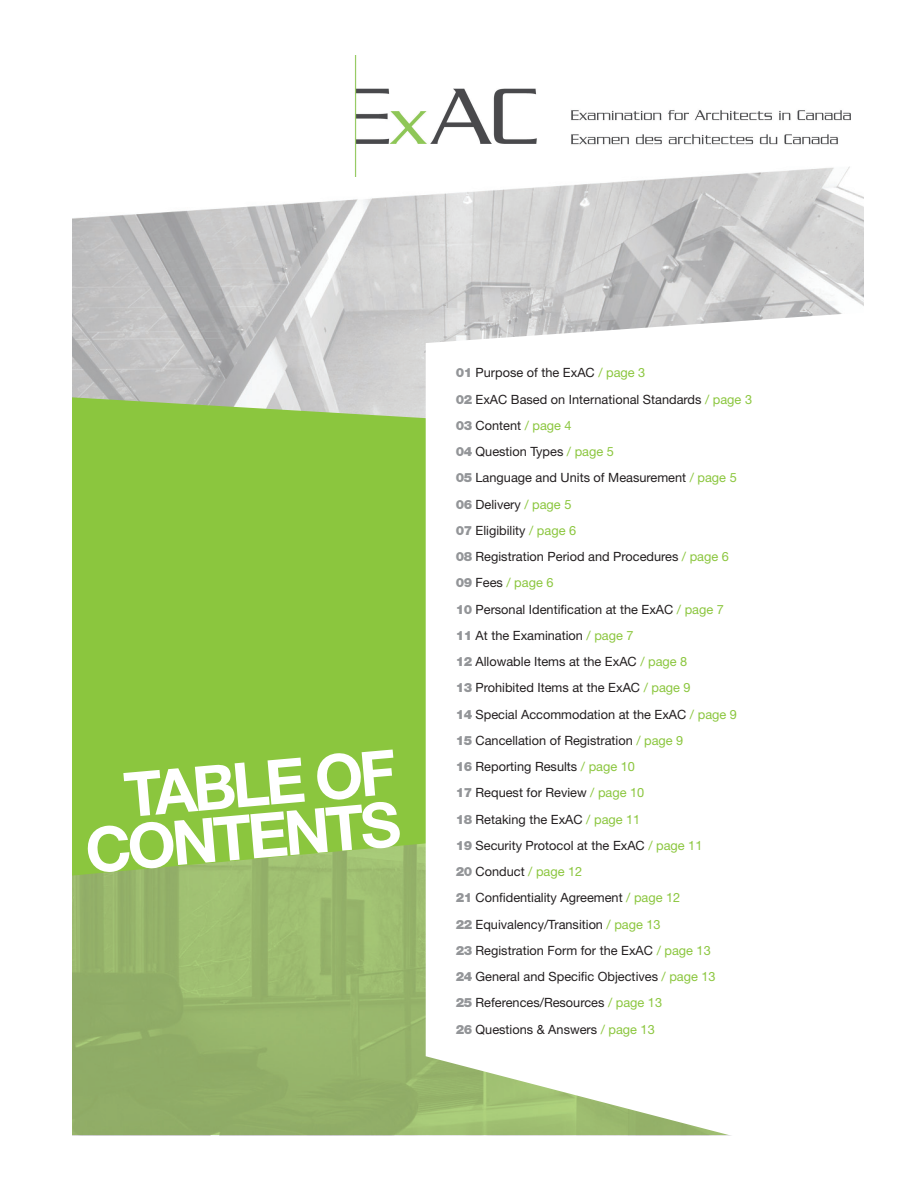
<style>
.page{position:relative;width:918px;height:1188px;background:#fff}
.page>*{position:absolute;margin:0;border:0;box-sizing:border-box;transform-origin:0 0}
.Texte_boday{font:700 61.95px/52.1px "Helvetica Neue LT Std";color:#fff;text-align:right}
.texte_body-pointform{font:12.75px "Helvetica Neue LT Std";color:#231f20}
.texte_body-pointform-2{font:12.75px "Helvetica Neue LT Std";color:#8bc63e}
.s1{font-weight:900;color:#939598}
.s2{color:#8bc63e}
.s3{color:#231f20}
</style>
<div class="page">
<svg style="left:72px;top:877px;width:354px;height:258px;background:#96b46b"></svg>
<div style="left:72px;top:444px;width:354px;height:433px;background:#8bc63e"></div>
<img style="left:72px;top:176px;width:792px;height:268px">
<img style="left:354px;top:55px;width:497px;height:121px">
<svg style="left:426px;top:311px;width:438px;height:825px"></svg>
<p class="Texte_boday" style="left:79px;top:772px;width:318px;rotate:-5deg">TABLE OF<br>CONTENTS</p>
<p class="texte_body-pointform" style="left:456px;top:365px;width:191px"><span class="s1">01</span> Purpose of the ExAC <span class="s2">/ page 3</span></p>
<p class="texte_body-pointform" style="left:456px;top:391px;width:298px"><span class="s1">02</span> ExAC Based on International Standards <span class="s2">/ page 3</span></p>
<p class="texte_body-pointform" style="left:456px;top:418px;width:117px"><span class="s1">03</span> Content <span class="s2">/ page 4</span></p>
<p class="texte_body-pointform" style="left:456px;top:444px;width:160px"><span class="s1">04</span> Question Types <span class="s2">/ page 5</span></p>
<p class="texte_body-pointform" style="left:456px;top:470px;width:283px"><span class="s1">05</span> Language and Units of Measurement <span class="s2">/ page 5</span></p>
<p class="texte_body-pointform" style="left:456px;top:496px;width:117px"><span class="s1">06</span> Delivery <span class="s2">/ page 5</span></p>
<p class="texte_body-pointform" style="left:456px;top:523px;width:122px"><span class="s1">07</span> Eligibility <span class="s2">/ page 6</span></p>
<p class="texte_body-pointform" style="left:456px;top:549px;width:275px"><span class="s1">08</span> Registration Period and Procedures <span class="s2">/ page 6</span></p>
<p class="texte_body-pointform-2" style="left:456px;top:575px;width:99px"><span class="s1">09</span> <span class="s3">Fees</span> / page 6</p>
<p class="texte_body-pointform" style="left:456px;top:601px;width:270px"><span class="s1">10</span> Personal Identification at the ExAC <span class="s2">/ page 7</span></p>
<p class="texte_body-pointform" style="left:456px;top:628px;width:179px"><span class="s1">11</span> At the Examination <span class="s2">/ page 7</span></p>
<p class="texte_body-pointform" style="left:456px;top:654px;width:233px"><span class="s1">12</span> Allowable Items at the ExAC <span class="s2">/ page 8</span></p>
<p class="texte_body-pointform" style="left:456px;top:680px;width:236px"><span class="s1">13</span> Prohibited Items at the ExAC <span class="s2">/ page 9</span></p>
<p class="texte_body-pointform" style="left:456px;top:706px;width:283px"><span class="s1">14</span> Special Accommodation at the ExAC <span class="s2">/ page 9</span></p>
<p class="texte_body-pointform" style="left:456px;top:733px;width:229px"><span class="s1">15</span> Cancellation of Registration <span class="s2">/ page 9</span></p>
<p class="texte_body-pointform" style="left:456px;top:759px;width:181px"><span class="s1">16</span> Reporting Results <span class="s2">/ page 10</span></p>
<p class="texte_body-pointform" style="left:456px;top:785px;width:190px"><span class="s1">17</span> Request for Review <span class="s2">/ page 10</span></p>
<p class="texte_body-pointform" style="left:456px;top:811px;width:186px"><span class="s1">18</span> Retaking the ExAC <span class="s2">/ page 11</span></p>
<p class="texte_body-pointform" style="left:456px;top:838px;width:248px"><span class="s1">19</span> Security Protocol at the ExAC <span class="s2">/ page 11</span></p>
<p class="texte_body-pointform" style="left:456px;top:864px;width:128px"><span class="s1">20</span> Conduct <span class="s2">/ page 12</span></p>
<p class="texte_body-pointform" style="left:456px;top:890px;width:226px"><span class="s1">21</span> Confidentiality Agreement <span class="s2">/ page 12</span></p>
<p class="texte_body-pointform" style="left:456px;top:916px;width:206px"><span class="s1">22</span> Equivalency/Transition <span class="s2">/ page 13</span></p>
<p class="texte_body-pointform" style="left:456px;top:943px;width:256px"><span class="s1">23</span> Registration Form for the ExAC <span class="s2">/ page 13</span></p>
<p class="texte_body-pointform" style="left:456px;top:969px;width:261px"><span class="s1">24</span> General and Specific Objectives <span class="s2">/ page 13</span></p>
<p class="texte_body-pointform" style="left:456px;top:995px;width:208px"><span class="s1">25</span> References/Resources <span class="s2">/ page 13</span></p>
<p class="texte_body-pointform" style="left:456px;top:1021px;width:201px"><span class="s1">26</span> Questions &amp; Answers <span class="s2">/ page 13</span></p>
</div>
